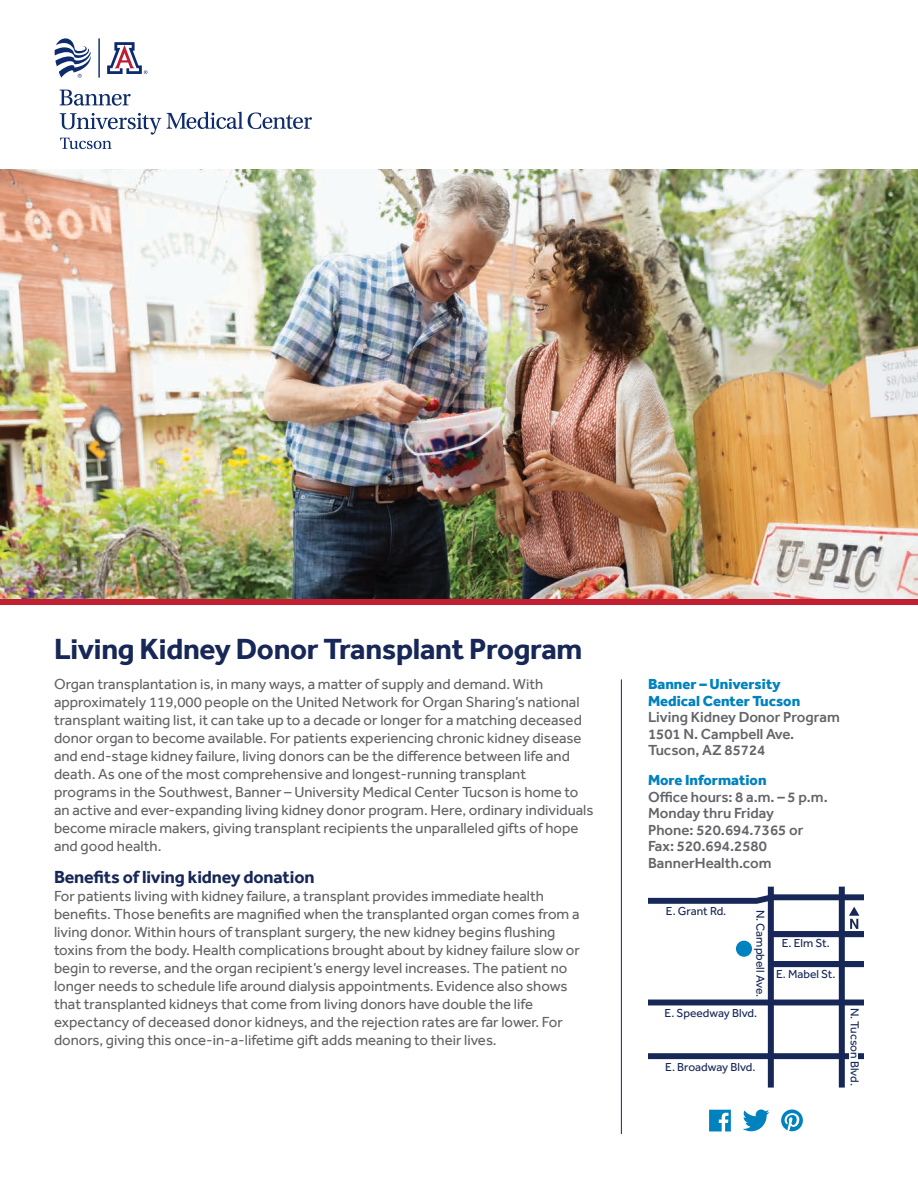
<style>
.page{position:relative;width:918px;height:1188px;background:#fff}
.page>*{position:absolute;margin:0;border:0;box-sizing:border-box;transform-origin:0 0}
.t1{font:700 30px "Effra";letter-spacing:-.01em;color:#172757}
.t2{font:700 18px "Effra";letter-spacing:-.01em;color:#172757}
.t3{font:15px/18px "Effra";color:#636366}
.t4{font:500 15px/16.5px "Effra";color:#646569}
.t5{font:800 15px/16.5px "Effra";color:#0082bf}
.t6{font:12px "Effra";color:#172757}
</style>
<div class="page">
<img style="left:0;top:170px;width:918px;height:429px">
<div style="left:0;top:599px;width:918px;height:5px;background:#c31f32"></div>
<svg style="left:107px;top:42px;width:40px;height:32px"></svg>
<hr style="left:98px;top:38px;width:2px;height:40px;background:#0d2b6d">
<svg style="left:60px;top:113px;width:101px;height:36px"></svg>
<svg style="left:167px;top:112px;width:145px;height:17px"></svg>
<svg style="left:55px;top:38px;width:36px;height:40px"></svg>
<svg style="left:60px;top:90px;width:71px;height:16px"></svg>
<hr style="left:621px;top:679px;width:1px;height:455px;background:#172757">
<svg style="left:781px;top:1109px;width:22px;height:22px"></svg>
<svg style="left:709px;top:1110px;width:22px;height:21px"></svg>
<svg style="left:743px;top:1109px;width:26px;height:22px"></svg>
<svg style="left:648px;top:891px;width:216px;height:171px"></svg>
<div style="left:771px;top:961px;width:93px;height:6px;background:#172757"></div>
<div style="left:771px;top:931px;width:93px;height:6px;background:#172757"></div>
<div style="left:768px;top:887px;width:6px;height:201px;background:#172757"></div>
<div style="left:839px;top:887px;width:6px;height:201px;background:#172757"></div>
<div style="left:849px;top:1044px;width:9px;height:24px;background:#fff"></div>
<h1 class="t1" style="left:54px;top:632px;width:530px">Living Kidney Donor Transplant Program</h1>
<p class="t3" style="left:54px;top:675px;width:541px">Organ transplantation is, in many ways, a matter of supply and demand. With approximately 119,000 people on the United Network for Organ Sharing’s national transplant waiting list, it can take up to a decade or longer for a matching deceased donor organ to become available. For patients experiencing chronic kidney disease and end-stage kidney failure, living donors can be the difference between life and death. As one of the most comprehensive and longest-running transplant<br>programs in the Southwest, Banner – University Medical Center Tucson is home to an active and ever-expanding living kidney donor program. Here, ordinary individuals become miracle makers, giving transplant recipients the unparalleled gifts of hope and good health.</p>
<p class="t2" style="left:54px;top:866px;width:262px">Benefits of living kidney donation</p>
<p class="t3" style="left:54px;top:887px;width:527px">For patients living with kidney failure, a transplant provides immediate health benefits. Those benefits are magnified when the transplanted organ comes from a living donor. Within hours of transplant surgery, the new kidney begins flushing toxins from the body. Health complications brought about by kidney failure slow or begin to reverse, and the organ recipient’s energy level increases. The patient no longer needs to schedule life around dialysis appointments. Evidence also shows that transplanted kidneys that come from living donors have double the life expectancy of deceased donor kidneys, and the rejection rates are far lower. For donors, giving this once-in-a-lifetime gift adds meaning to their lives.</p>
<p class="t5" style="left:648px;top:676px;width:154px">Banner – University<br>Medical Center Tucson</p>
<p class="t4" style="left:648px;top:709px;width:193px">Living Kidney Donor Program<br>1501 N. Campbell Ave.<br>Tucson, AZ 85724</p>
<p class="t5" style="left:648px;top:772px;width:120px">More Information</p>
<p class="t4" style="left:648px;top:789px;width:181px">Office hours: 8 a.m. – 5 p.m.<br>Monday thru Friday<br>Phone: 520.694.7365 or<br>Fax: 520.694.2580<br>BannerHealth.com</p>
<p class="t6" style="left:666px;top:904px;width:62px">E. Grant Rd.</p>
<p class="t6" style="left:782px;top:936px;width:49px">E. Elm St.</p>
<p class="t6" style="left:776px;top:967px;width:61px">E. Mabel St.</p>
<p class="t6" style="left:768px;top:910px;width:89px;rotate:90deg">N. Campbell Ave.</p>
<p class="t6" style="left:665px;top:1006px;width:94px">E. Speedway Blvd.</p>
<p class="t6" style="left:665px;top:1060px;width:92px">E. Broadway Blvd.</p>
<p class="t6" style="left:862px;top:1008px;width:80px;rotate:90deg">N. Tucson Blvd.</p>
</div>
